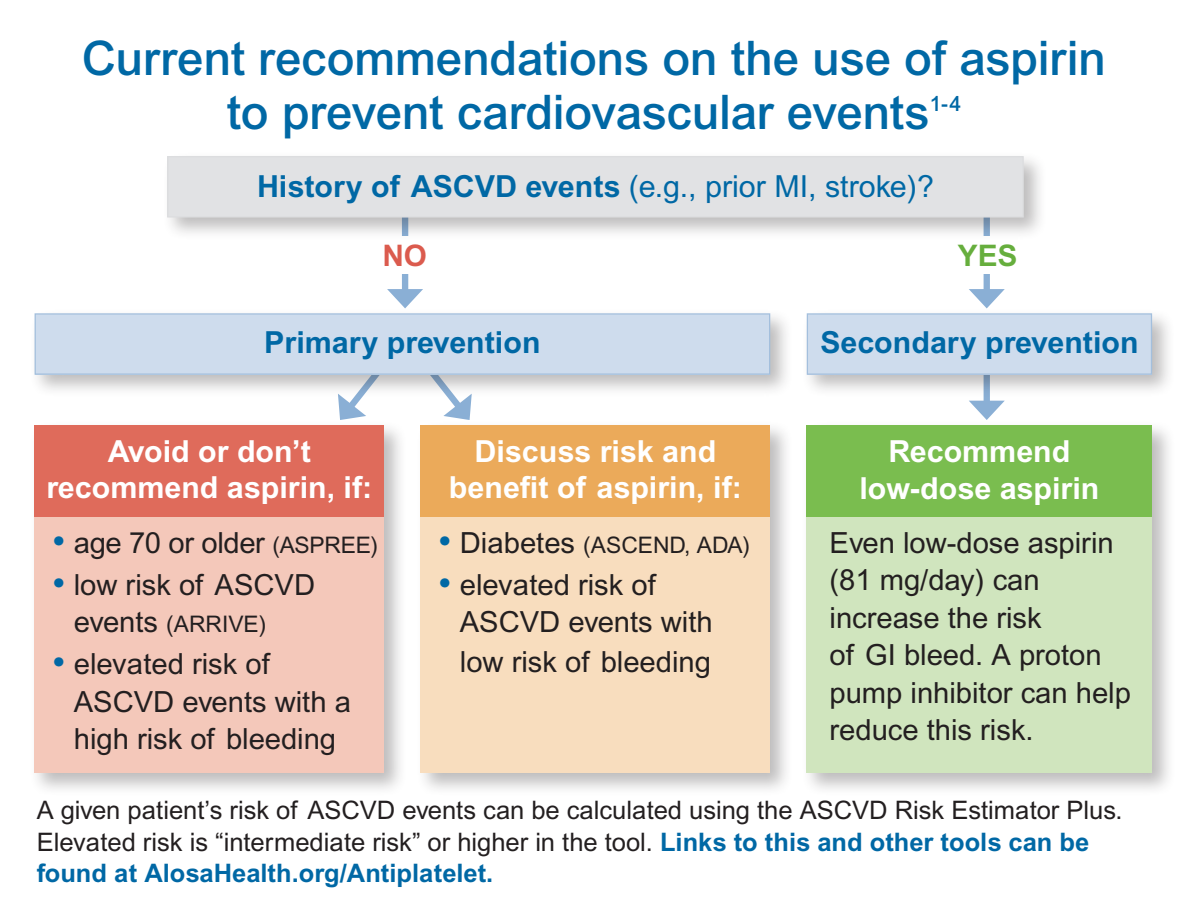
<style>
.page{position:relative;width:1188px;height:918px;background:#fff}
.page>*{position:absolute;margin:0;border:0;box-sizing:border-box;transform-origin:0 0}
.Table_figure_title{font:500 47.7px/54px "Arial";letter-spacing:-.005em;color:#0068a5}
.Body_copy__blue{font:700 30.3px/36px "Arial";color:#fff;text-align:center}
.Body_copy__blue-2{font:30.3px "Arial";color:#0068a5}
.Body_copy__blue-3{font:700 30.3px "Arial";color:#0068a5}
.Body_copy{font:700 29.7px "Arial";color:#66ae3d}
.Body_copy-2{font:700 29.7px "Arial";color:#db5b4e}
.Body_copy-3{font:700 29.7px "Arial";color:#fff}
.bullets_blue__larger{font:29.1px/37.5px "Arial";color:#231f20}
.Reference_copy{font:25.5px/31.5px "Arial";color:#231f20}
.t1{font:22.8px "Arial";color:#231f20}
.Table_figure_title-2{font:500 21px "Arial";color:#0068a5}
.s1{font-weight:700}
.s2{font-weight:500;font-size:34.5px;color:#0068a5}
.s3{font-size:22.8px}
.s4{font-size:29.1px}
.s5{font-weight:700;color:#0068a5}
</style>
<div class="page">
<svg style="left:338px;top:399px;width:134px;height:21px"></svg>
<div style="left:984px;top:350px;width:6px;height:56px;background:#8aafd5"></div>
<svg style="left:969px;top:401px;width:36px;height:19px"></svg>
<div style="left:30px;top:308px;width:763px;height:91px;background:#231f20;opacity:.3"></div>
<div style="left:35px;top:314px;width:735px;height:60px;background:#cedced"></div>
<div style="left:35px;top:313px;width:735px;height:62px;border:1px solid #a3bfdd"></div>
<div style="left:802px;top:308px;width:373px;height:91px;background:#231f20;opacity:.3"></div>
<div style="left:807px;top:314px;width:344px;height:60px;background:#cedced"></div>
<div style="left:807px;top:313px;width:345px;height:62px;border:1px solid #a3bfdd"></div>
<div style="left:30px;top:420px;width:378px;height:377px;background:#231f20;opacity:.3"></div>
<div style="left:35px;top:425px;width:349px;height:348px;background:#f4c8ba"></div>
<div style="left:416px;top:420px;width:378px;height:377px;background:#231f20;opacity:.3"></div>
<div style="left:421px;top:425px;width:349px;height:348px;background:#f8ddbe"></div>
<div style="left:801px;top:420px;width:375px;height:377px;background:#231f20;opacity:.3"></div>
<div style="left:807px;top:425px;width:345px;height:348px;background:#d0e5be"></div>
<div style="left:35px;top:425px;width:349px;height:92px;background:#df6b5b"></div>
<div style="left:421px;top:425px;width:349px;height:92px;background:#ebaa5a"></div>
<div style="left:807px;top:425px;width:345px;height:92px;background:#7abd4f"></div>
<div style="left:402px;top:192px;width:6px;height:103px;background:#8aafd5"></div>
<svg style="left:387px;top:289px;width:36px;height:19px"></svg>
<div style="left:366px;top:236px;width:77px;height:38px;background:#fff"></div>
<div style="left:984px;top:192px;width:6px;height:103px;background:#8aafd5"></div>
<svg style="left:969px;top:289px;width:36px;height:19px"></svg>
<div style="left:949px;top:236px;width:77px;height:38px;background:#fff"></div>
<div style="left:162px;top:151px;width:885px;height:90px;background:#231f20;opacity:.3"></div>
<div style="left:168px;top:157px;width:855px;height:60px;background:#e1e2e4"></div>
<div style="left:167px;top:156px;width:857px;height:62px;border:1px solid #dcdddf"></div>
<p class="Table_figure_title" style="left:227px;top:31px;width:881px;text-indent:-145px">Current recommendations on the use of aspirin to prevent cardiovascular events</p>
<p class="Table_figure_title-2" style="left:930px;top:92px;width:33px">1-4</p>
<p class="Body_copy__blue-2" style="left:257px;top:169px;width:678px"><span class="s1">History of ASCVD events</span> (e.g., prior MI, stroke)?</p>
<p class="Body_copy-2" style="left:383px;top:238px;width:46px">NO</p>
<p class="Body_copy" style="left:958px;top:238px;width:61px">YES</p>
<p class="Body_copy__blue-3" style="left:264px;top:325px;width:278px">Primary prevention</p>
<p class="Body_copy__blue-3" style="left:820px;top:325px;width:320px">Secondary prevention</p>
<p class="Body_copy__blue" style="left:46px;top:433px;width:327px">Avoid or don’t recommend aspirin, if:</p>
<p class="Body_copy__blue" style="left:449px;top:433px;width:294px">Discuss risk and benefit of aspirin, if:</p>
<p class="Body_copy__blue" style="left:859px;top:432px;width:242px;line-height:36.9px">Recommend low-dose aspirin</p>
<p class="Body_copy-3" style="left:104px;top:478px;width:23px">N</p>
<p class="bullets_blue__larger" style="left:53px;top:524px;width:327px"><span class="s2">•</span> age 70 or older <span class="s3">(ASPREE)</span></p>
<p class="bullets_blue__larger" style="left:53px;top:566px;width:264px"><span class="s2">•</span> low risk of ASCVD</p>
<p class="t1" style="left:74px;top:611px;width:194px"><span class="s4">events</span> (ARRIVE)</p>
<p class="bullets_blue__larger" style="left:74px;top:645px;width:279px;text-indent:-21px"><span class="s2">•</span> elevated risk of<br>ASCVD events with a high risk of bleeding</p>
<p class="t1" style="left:439px;top:532px;width:313px"><span class="s2">•</span> <span class="s4">Diabetes</span> (ASCEND, ADA)</p>
<p class="bullets_blue__larger" style="left:460px;top:565px;width:254px;line-height:38.4px;text-indent:-21px"><span class="s2">•</span> elevated risk of<br>ASCVD events with low risk of bleeding</p>
<p class="bullets_blue__larger" style="left:830px;top:524px;width:303px">Even low-dose aspirin (81 mg/day) can increase the risk<br>of GI bleed. A proton pump inhibitor can help reduce this risk.</p>
<p class="Reference_copy" style="left:37px;top:794px;width:1087px">A given patient’s risk of ASCVD events can be calculated using the ASCVD Risk Estimator Plus.<br>Elevated risk is “intermediate risk” or higher in the tool. <span class="s5">Links to this and other tools can be found at AlosaHealth.org/Antiplatelet.</span></p>
</div>
